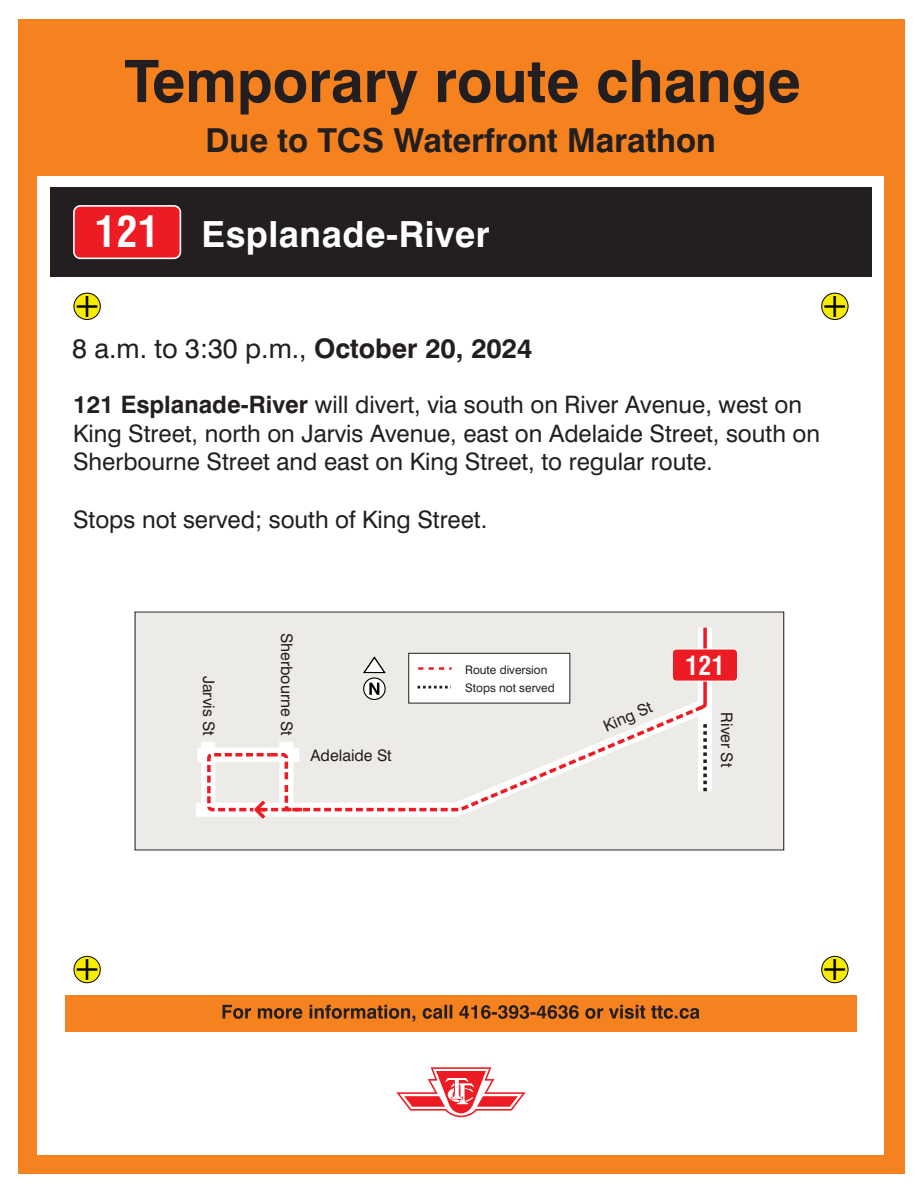
<style>
.page{position:relative;width:922px;height:1192px;background:#fff}
.page>*{position:absolute;margin:0;border:0;box-sizing:border-box;transform-origin:0 0}
.t1{font:700 58.5px "Swiss 721 BT";color:#231f20}
.t2{font:700 condensed 41.85px "Swiss 721 BT";color:#fff}
.t3{font:700 36px "Swiss 721 BT";letter-spacing:.015em;color:#fff}
.t4{font:condensed 35.25px "Swiss 721 BT";color:#020203}
.t5{font:700 33px "Swiss 721 BT";color:#231f20}
.t6{font:27px "Swiss 721 BT";color:#231f20}
.t7{font:700 condensed 25.65px "Swiss 721 BT";color:#fff}
.t8{font:24px/28.8px "Swiss 721 BT";color:#231f20}
.t9{font:15.9px "Swiss 721 BT";color:#231f20}
.t10{font:11.85px "Swiss 721 BT";color:#231f20}
.s1{font-weight:700}
</style>
<div class="page">
<div style="left:18px;top:19px;width:885px;height:1153px;background:#f5821f"></div>
<div style="left:38px;top:176px;width:845px;height:977px;background:#fff"></div>
<div style="left:50px;top:187px;width:821px;height:90px;background:#231f20"></div>
<div style="left:65px;top:994px;width:791px;height:37px;background:#f5821f"></div>
<div style="left:820px;top:293px;width:28px;height:27px;background:#f7ec00;border:1px solid #020203;border-radius:50%"></div>
<div style="left:73px;top:293px;width:28px;height:27px;background:#f7ec00;border:1px solid #020203;border-radius:50%"></div>
<svg style="left:222px;top:1004px;width:477px;height:17px"></svg>
<svg style="left:396px;top:1067px;width:130px;height:51px"></svg>
<svg style="left:73px;top:205px;width:108px;height:54px"></svg>
<div style="left:75px;top:207px;width:104px;height:50px;background:#ed1c24;border-radius:6px"></div>
<div style="left:820px;top:955px;width:28px;height:27px;background:#f7ec00;border:1px solid #020203;border-radius:50%"></div>
<div style="left:73px;top:955px;width:28px;height:27px;background:#f7ec00;border:1px solid #020203;border-radius:50%"></div>
<div style="left:134px;top:611px;width:650px;height:239px;background:#edebe8"></div>
<div style="left:697px;top:627px;width:14px;height:164px;background:#fff"></div>
<svg style="left:182px;top:687px;width:541px;height:136px;background:#eeecea"></svg>
<div style="left:201px;top:741px;width:14px;height:68px;background:#fff"></div>
<svg style="left:694px;top:624px;width:14px;height:88px"></svg>
<svg style="left:671px;top:648px;width:66px;height:33px"></svg>
<div style="left:672px;top:649px;width:64px;height:31px;background:#ed1c24;border-radius:3px"></div>
<svg style="left:408px;top:652px;width:162px;height:50px"></svg>
<svg style="left:362px;top:656px;width:24px;height:44px"></svg>
<svg style="left:205px;top:702px;width:501px;height:110px;background:#ede7e5"></svg>
<svg style="left:205px;top:751px;width:100px;height:69px"></svg>
<h1 class="t1" style="left:124px;top:58px;width:677px">Temporary route change</h1>
<h2 class="t2" style="left:95px;top:215px;width:65px">121</h2>
<h3 class="t5" style="left:205px;top:127px;width:511px">Due to TCS Waterfront Marathon</h3>
<h3 class="t3" style="left:201px;top:219px;width:289px">Esplanade-River</h3>
<h3 class="t4" style="left:72px;top:290px;width:31px">+</h3>
<h3 class="t4" style="left:819px;top:290px;width:31px">+</h3>
<p class="t6" style="left:72px;top:337px;width:461px">8 a.m. to 3:30 p.m., <span class="s1">October 20, 2024</span></p>
<p class="t8" style="left:73px;top:392px;width:748px"><span class="s1">121 Esplanade-River</span> will divert, via south on River Avenue, west on<br>King Street, north on Jarvis Avenue, east on Adelaide Street, south on<br>Sherbourne Street and east on King Street, to regular route.</p>
<p class="t8" style="left:73px;top:507px;width:415px">Stops not served; south of King Street.</p>
<p class="t9" style="left:215px;top:675px;width:62px;rotate:90deg">Jarvis St</p>
<p class="t9" style="left:293px;top:632px;width:105px;rotate:90deg">Sherbourne St</p>
<p class="t9" style="left:310px;top:748px;width:83px">Adelaide St</p>
<p class="t10" style="left:465px;top:665px;width:84px">Route diversion</p>
<p class="t7" style="left:685px;top:655px;width:41px">121</p>
<p class="t10" style="left:465px;top:682px;width:91px">Stops not served</p>
<p class="t9" style="left:601px;top:720px;width:53px;rotate:-23deg">King St</p>
<p class="t9" style="left:733px;top:712px;width:56px;rotate:90deg">River St</p>
<h3 class="t4" style="left:72px;top:952px;width:31px">+</h3>
<h3 class="t4" style="left:819px;top:952px;width:31px">+</h3>
</div>
